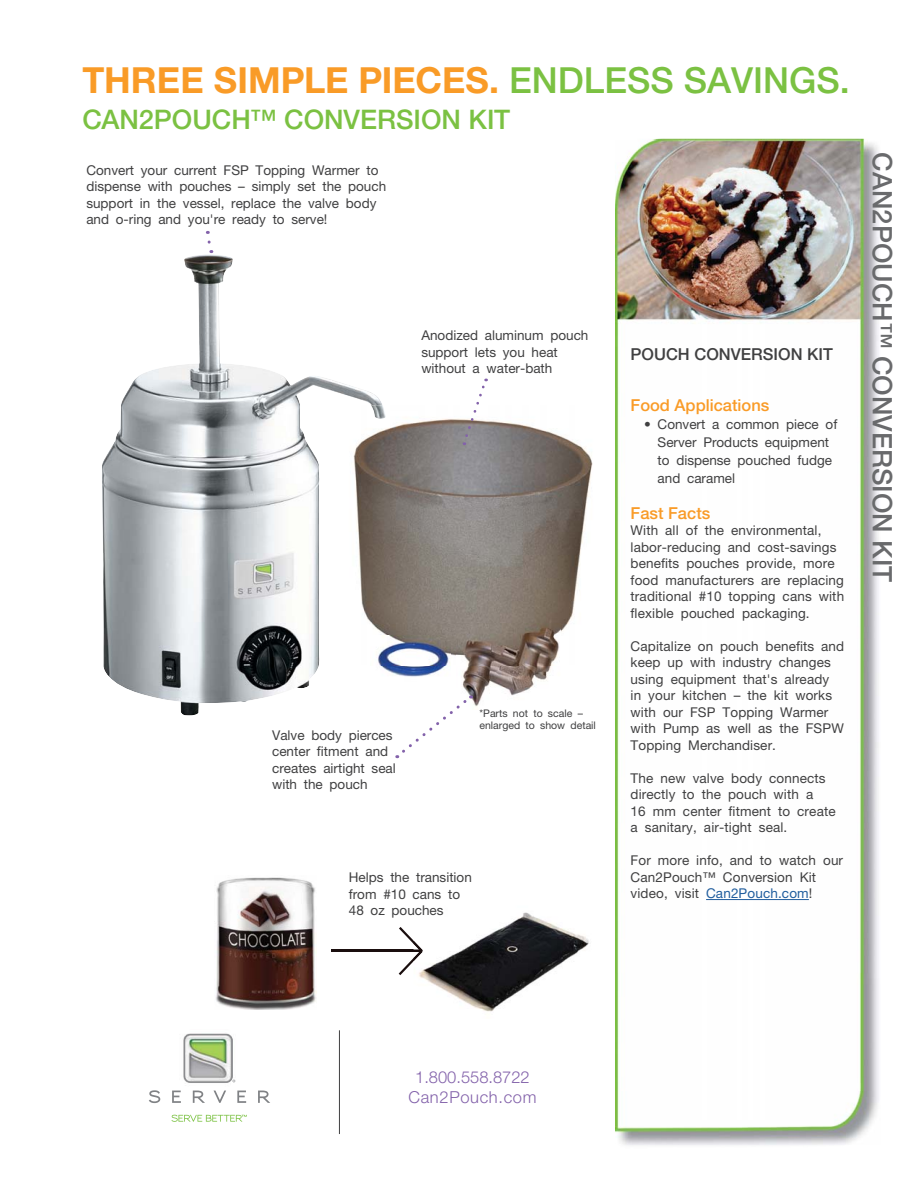
<style>
.page{position:relative;width:918px;height:1188px;background:#fff}
.page>*{position:absolute;margin:0;border:0;box-sizing:border-box;transform-origin:0 0}
.t1{font:700 36px "Helvetica Neue";color:#f99b27}
.t2{font:500 27px "Helvetica Neue";color:#7bc142}
.t3{font:500 27px "Helvetica Neue";color:#696a6c}
.t4{font:300 16.5px/19.8px "Helvetica Neue";letter-spacing:.04em;color:#8362aa;text-align:center}
.t5{font:500 16.5px "Helvetica Neue";color:#f99b27}
.t6{font:500 16.5px "Helvetica Neue";color:#404041}
.t7{font:13.5px/16.5px "Helvetica Neue";letter-spacing:.01em;color:#404041}
.t8{font:10.5px/12px "Helvetica Neue";color:#404041}
.s1{font-weight:500;color:#7bc142}
.s2{color:#215e9e}
</style>
<div class="page">
<img style="left:102px;top:254px;width:280px;height:462px">
<img style="left:618px;top:192px;width:261px;height:953px">
<img style="left:616px;top:139px;width:263px;height:53px">
<img style="left:615px;top:191px;width:3px;height:942px">
<hr style="left:706px;top:899px;width:103px;height:1px;background:#215e9e">
<img style="left:183px;top:1033px;width:53px;height:50px">
<svg style="left:149px;top:1090px;width:11px;height:13px"></svg>
<svg style="left:172px;top:1091px;width:9px;height:12px"></svg>
<svg style="left:193px;top:1091px;width:12px;height:12px"></svg>
<svg style="left:214px;top:1091px;width:12px;height:12px"></svg>
<svg style="left:237px;top:1091px;width:9px;height:12px"></svg>
<svg style="left:258px;top:1091px;width:12px;height:12px"></svg>
<div style="left:184px;top:1034px;width:48px;height:48px;border:1px solid #8b8c8f;border-radius:6px"></div>
<svg style="left:171px;top:1115px;width:76px;height:7px"></svg>
<hr style="left:339px;top:1030px;width:1px;height:104px;background:#404041">
<svg style="left:206px;top:231px;width:7px;height:22px"></svg>
<img style="left:339px;top:405px;width:254px;height:260px">
<img style="left:371px;top:405px;width:15px;height:14px">
<img style="left:456px;top:623px;width:104px;height:84px">
<img style="left:216px;top:877px;width:100px;height:132px">
<hr style="left:331px;top:950px;width:91px;height:2px;background:#1a0e0e">
<svg style="left:463px;top:379px;width:25px;height:66px"></svg>
<img style="left:371px;top:636px;width:80px;height:46px">
<svg style="left:397px;top:696px;width:75px;height:62px"></svg>
<img style="left:419px;top:912px;width:170px;height:100px">
<svg style="left:399px;top:927px;width:24px;height:48px"></svg>
<img style="left:419px;top:912px;width:24px;height:6px">
<h1 class="t1" style="left:82px;top:67px;width:769px">THREE SIMPLE PIECES. <span class="s1">ENDLESS SAVINGS.</span></h1>
<h2 class="t2" style="left:82px;top:110px;width:429px">CAN2POUCH™ CONVERSION KIT</h2>
<p class="t7" style="left:86px;top:163px;width:301px">Convert your current FSP Topping Warmer to dispense with pouches – simply set the pouch support in the vessel, replace the valve body and o-ring and you're ready to serve!</p>
<p class="t7" style="left:421px;top:329px;width:169px">Anodized aluminum pouch support lets you heat without a water-bath</p>
<p class="t7" style="left:272px;top:728px;width:125px">Valve body pierces center fitment and creates airtight seal with the pouch</p>
<p class="t8" style="left:480px;top:708px;width:118px">*Parts not to scale – enlarged to show detail</p>
<p class="t7" style="left:349px;top:870px;width:125px">Helps the transition from #10 cans to<br>48 oz pouches</p>
<p class="t6" style="left:631px;top:348px;width:204px">POUCH CONVERSION KIT</p>
<p class="t5" style="left:631px;top:399px;width:140px">Food Applications</p>
<p class="t7" style="left:658px;top:416px;width:181px;line-height:18px;text-indent:-14px">• Convert a common piece of<br>Server Products equipment to dispense pouched fudge and caramel</p>
<p class="t5" style="left:631px;top:507px;width:81px">Fast Facts</p>
<p class="t7" style="left:631px;top:523px;width:215px">With all of the environmental, labor-reducing and cost-savings benefits pouches provide, more food manufacturers are replacing traditional #10 topping cans with flexible pouched packaging.</p>
<p class="t7" style="left:631px;top:639px;width:215px">Capitalize on pouch benefits and keep up with industry changes using equipment that's already<br>in your kitchen – the kit works with our FSP Topping Warmer with Pump as well as the FSPW<br>Topping Merchandiser.</p>
<p class="t7" style="left:631px;top:771px;width:207px">The new valve body connects directly to the pouch with a<br>16 mm center fitment to create a sanitary, air-tight seal.</p>
<p class="t7" style="left:631px;top:853px;width:214px">For more info, and to watch our<br>Can2Pouch™ Conversion Kit video, visit <span class="s2">Can2Pouch.com</span>!</p>
<h2 class="t3" style="left:892px;top:152px;width:431px;rotate:90deg">CAN2POUCH™ CONVERSION KIT</h2>
<p class="t4" style="left:408px;top:1069px;width:130px">1.800.558.8722<br>Can2Pouch.com</p>
</div>
